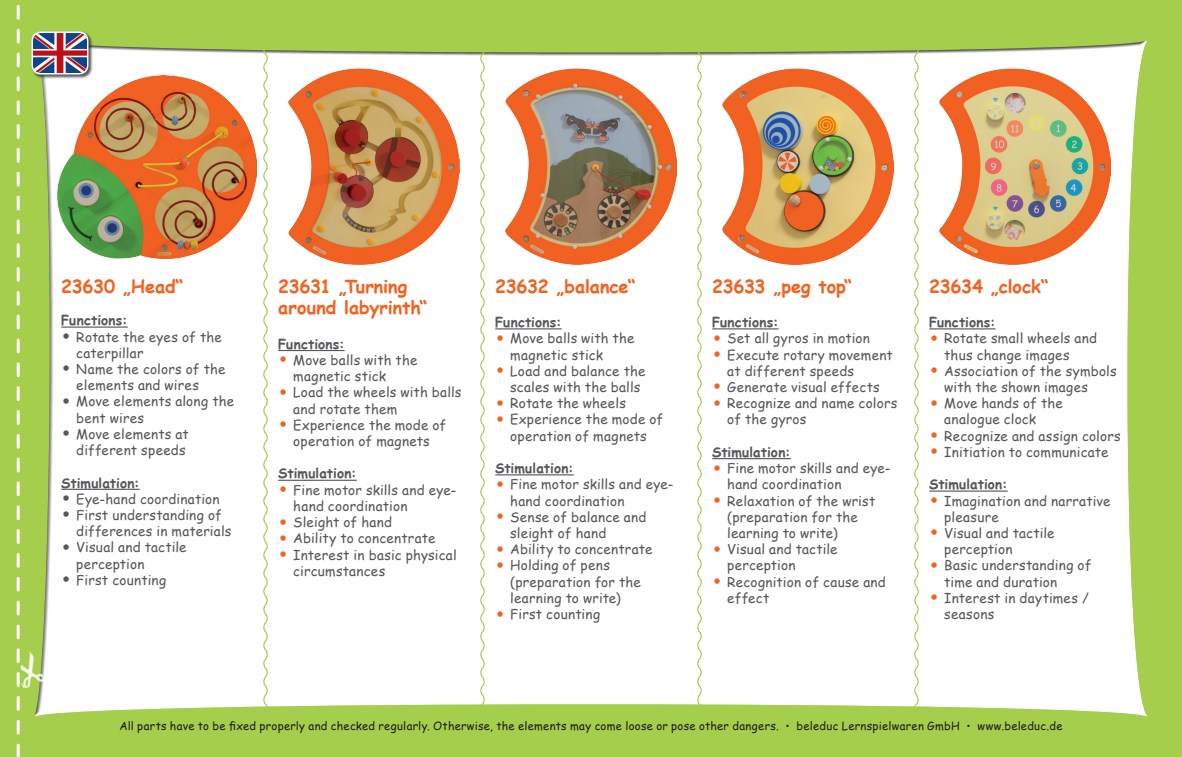
<style>
.page{position:relative;width:1182px;height:757px;background:#fff}
.page>*{position:absolute;margin:0;border:0;box-sizing:border-box;transform-origin:0 0}
.t1{font:700 18px/21.6px "Comic Sans MS";letter-spacing:-.005em;color:#f26221}
.t2{font:13.5px/16.2px "Comic Sans MS";letter-spacing:.015em;color:#57585a}
.t3{font:700 13.5px "Comic Sans MS";letter-spacing:.005em;color:#57585a}
.t4{font:11.25px "Comic Sans MS";letter-spacing:.025em;color:#231f20}
.s1{font-size:27px}
.s2{font-size:27px;color:#f26221}
</style>
<div class="page">
<div style="left:0;top:0;width:6px;height:756px;background:#a4ce4c"></div>
<div style="left:6px;top:0;width:1175px;height:756px;background:#a4ce4c"></div>
<div style="left:33px;top:38px;width:1117px;height:678px;background:#231f20;opacity:.75"></div>
<svg style="left:261px;top:38px;width:8px;height:678px"></svg>
<svg style="left:478px;top:38px;width:8px;height:678px"></svg>
<svg style="left:695px;top:38px;width:8px;height:678px"></svg>
<svg style="left:912px;top:38px;width:8px;height:678px"></svg>
<svg style="left:17px;top:5px;width:3px;height:751px"></svg>
<img style="left:16px;top:649px;width:29px;height:39px">
<img style="left:58px;top:75px;width:198px;height:183px">
<img style="left:289px;top:69px;width:170px;height:195px">
<img style="left:506px;top:69px;width:170px;height:195px">
<img style="left:722px;top:69px;width:171px;height:195px">
<img style="left:939px;top:69px;width:170px;height:195px">
<div style="left:31px;top:31px;width:63px;height:49px;background:#231f20;opacity:.75"></div>
<img style="left:32px;top:32px;width:56px;height:42px">
<div style="left:32px;top:31px;width:56px;height:43px;border:2px solid #fff;border-radius:9px"></div>
<hr style="left:61px;top:326px;width:67px;height:1px;background:#57585a">
<hr style="left:61px;top:488px;width:79px;height:1px;background:#57585a">
<hr style="left:278px;top:350px;width:66px;height:1px;background:#57585a">
<hr style="left:278px;top:479px;width:79px;height:1px;background:#57585a">
<hr style="left:495px;top:328px;width:66px;height:1px;background:#57585a">
<hr style="left:495px;top:474px;width:78px;height:1px;background:#57585a">
<hr style="left:712px;top:328px;width:66px;height:1px;background:#57585a">
<hr style="left:712px;top:458px;width:78px;height:1px;background:#57585a">
<hr style="left:929px;top:328px;width:66px;height:1px;background:#57585a">
<hr style="left:929px;top:490px;width:78px;height:1px;background:#57585a">
<svg style="left:1174px;top:749px;width:8px;height:8px"></svg>
<h1 class="t1" style="left:61px;top:275px;width:124px">23630 „Head“</h1>
<p class="t3" style="left:61px;top:310px;width:68px">Functions:</p>
<p class="t2" style="left:76px;top:328px;width:147px;text-indent:-15px"><span class="s1">•</span> Rotate the eyes of the caterpillar</p>
<p class="t2" style="left:76px;top:360px;width:151px;text-indent:-15px"><span class="s1">•</span> Name the colors of the elements and wires</p>
<p class="t2" style="left:76px;top:392px;width:159px;text-indent:-15px"><span class="s1">•</span> Move elements along the bent wires</p>
<p class="t2" style="left:61px;top:425px;width:129px;text-align:right"><span class="s1">•</span> Move elements at different speeds</p>
<p class="t3" style="left:61px;top:472px;width:80px">Stimulation:</p>
<p class="t2" style="left:61px;top:490px;width:160px"><span class="s1">•</span> Eye-hand coordination</p>
<p class="t2" style="left:76px;top:506px;width:157px;text-indent:-15px"><span class="s1">•</span> First understanding of differences in materials</p>
<p class="t2" style="left:76px;top:538px;width:112px;text-indent:-15px"><span class="s1">•</span> Visual and tactile perception</p>
<p class="t2" style="left:61px;top:571px;width:106px"><span class="s1">•</span> First counting</p>
<h1 class="t1" style="left:278px;top:275px;width:151px">23631 „Turning around labyrinth“</h1>
<p class="t3" style="left:278px;top:333px;width:68px">Functions:</p>
<p class="t2" style="left:293px;top:351px;width:126px;text-indent:-15px"><span class="s2">•</span> Move balls with the magnetic stick</p>
<p class="t2" style="left:293px;top:383px;width:170px;text-indent:-15px"><span class="s2">•</span> Load the wheels with balls and rotate them</p>
<p class="t2" style="left:278px;top:416px;width:170px;text-align:center"><span class="s2">•</span> Experience the mode of operation of magnets</p>
<p class="t3" style="left:278px;top:463px;width:80px">Stimulation:</p>
<p class="t2" style="left:293px;top:481px;width:165px;text-indent:-15px"><span class="s2">•</span> Fine motor skills and eye&shy;hand coordination</p>
<p class="t2" style="left:278px;top:513px;width:115px"><span class="s2">•</span> Sleight of hand</p>
<p class="t2" style="left:278px;top:529px;width:159px"><span class="s2">•</span> Ability to concentrate</p>
<p class="t2" style="left:293px;top:545px;width:165px;text-indent:-15px"><span class="s2">•</span> Interest in basic physical circumstances</p>
<h1 class="t1" style="left:495px;top:275px;width:142px">23632 „balance“</h1>
<p class="t3" style="left:495px;top:312px;width:68px">Functions:</p>
<p class="t2" style="left:510px;top:329px;width:126px;text-indent:-15px"><span class="s2">•</span> Move balls with the magnetic stick</p>
<p class="t2" style="left:510px;top:362px;width:137px;text-indent:-15px"><span class="s2">•</span> Load and balance the scales with the balls</p>
<p class="t2" style="left:495px;top:394px;width:132px"><span class="s2">•</span> Rotate the wheels</p>
<p class="t2" style="left:495px;top:410px;width:170px;text-align:center"><span class="s2">•</span> Experience the mode of operation of magnets</p>
<p class="t3" style="left:495px;top:458px;width:80px">Stimulation:</p>
<p class="t2" style="left:510px;top:475px;width:165px;text-indent:-15px"><span class="s2">•</span> Fine motor skills and eye&shy;hand coordination</p>
<p class="t2" style="left:510px;top:508px;width:138px;text-indent:-15px"><span class="s2">•</span> Sense of balance and sleight of hand</p>
<p class="t2" style="left:495px;top:540px;width:159px"><span class="s2">•</span> Ability to concentrate</p>
<p class="t2" style="left:510px;top:556px;width:132px;text-indent:-15px"><span class="s2">•</span> Holding of pens (preparation for the learning to write)</p>
<p class="t2" style="left:495px;top:605px;width:106px"><span class="s2">•</span> First counting</p>
<h1 class="t1" style="left:712px;top:275px;width:141px">23633 „peg top“</h1>
<p class="t3" style="left:712px;top:312px;width:68px">Functions:</p>
<p class="t2" style="left:712px;top:329px;width:159px"><span class="s2">•</span> Set all gyros in motion</p>
<p class="t2" style="left:727px;top:346px;width:167px;text-indent:-15px"><span class="s2">•</span> Execute rotary movement at different speeds</p>
<p class="t2" style="left:712px;top:378px;width:169px"><span class="s2">•</span> Generate visual effects</p>
<p class="t2" style="left:727px;top:394px;width:171px;text-indent:-15px"><span class="s2">•</span> Recognize and name colors of the gyros</p>
<p class="t3" style="left:712px;top:441px;width:80px">Stimulation:</p>
<p class="t2" style="left:727px;top:459px;width:165px;text-indent:-15px"><span class="s2">•</span> Fine motor skills and eye&shy;hand coordination</p>
<p class="t2" style="left:727px;top:491px;width:150px;text-indent:-15px"><span class="s2">•</span> Relaxation of the wrist (preparation for the learning to write)</p>
<p class="t2" style="left:727px;top:540px;width:112px;text-indent:-15px"><span class="s2">•</span> Visual and tactile perception</p>
<p class="t2" style="left:727px;top:572px;width:160px;text-indent:-15px"><span class="s2">•</span> Recognition of cause and effect</p>
<h1 class="t1" style="left:929px;top:275px;width:121px">23634 „clock“</h1>
<p class="t3" style="left:929px;top:312px;width:68px">Functions:</p>
<p class="t2" style="left:944px;top:329px;width:154px;text-indent:-15px"><span class="s2">•</span> Rotate small wheels and thus change images</p>
<p class="t2" style="left:944px;top:362px;width:174px;text-indent:-15px"><span class="s2">•</span> Association of the symbols with the shown images</p>
<p class="t2" style="left:944px;top:394px;width:120px;text-indent:-15px"><span class="s2">•</span> Move hands of the analogue clock</p>
<p class="t2" style="left:929px;top:427px;width:193px"><span class="s2">•</span> Recognize and assign colors</p>
<p class="t2" style="left:929px;top:443px;width:181px"><span class="s2">•</span> Initiation to communicate</p>
<p class="t3" style="left:929px;top:474px;width:80px">Stimulation:</p>
<p class="t2" style="left:944px;top:491px;width:168px;text-indent:-15px"><span class="s2">•</span> Imagination and narrative pleasure</p>
<p class="t2" style="left:944px;top:524px;width:112px;text-indent:-15px"><span class="s2">•</span> Visual and tactile perception</p>
<p class="t2" style="left:944px;top:556px;width:149px;text-indent:-15px"><span class="s2">•</span> Basic understanding of time and duration</p>
<p class="t2" style="left:944px;top:589px;width:146px;text-indent:-15px"><span class="s2">•</span> Interest in daytimes / seasons</p>
<p class="t4" style="left:119px;top:717px;width:944px">All parts have to be fixed properly and checked regularly. Otherwise, the elements may come loose or pose other dangers. • beleduc Lernspielwaren GmbH • www.beleduc.de</p>
</div>
